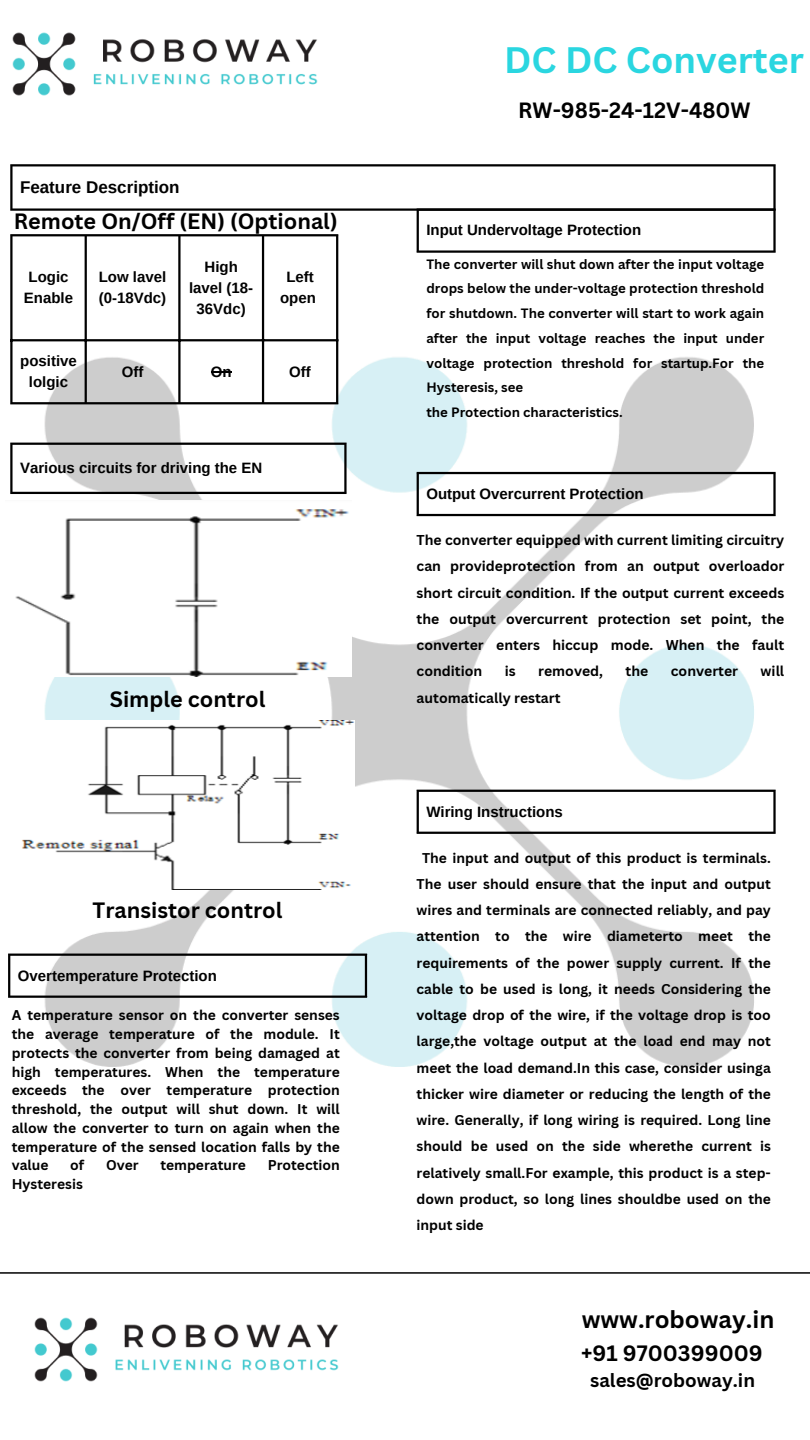
<style>
.page{position:relative;width:810px;height:1440px;background:#fff}
.page>*{position:absolute;margin:0;border:0;box-sizing:border-box;transform-origin:0 0}
.t1{font:700 35.8px "Canva Sans";color:#2ad6e0}
.t2{font:700 23.8px "Canva Sans";color:#000}
.t3{font:700 21.6px "Canva Sans";color:#000}
.t4{font:700 21.5px "Canva Sans";color:#000}
.t5{font:700 18.6px "Canva Sans";color:#000}
.t6{font:700 17px "Arimo";color:#000}
.t7{font:700 15px/21px "Arimo";color:#000;text-align:center}
.t8{font:700 13.9px/26.2px "Canva Sans";color:#000;text-align:justify}
.t9{font:700 13.8px/26.2px "Canva Sans";color:#000;text-align:justify}
.t10{font:700 13.2px/24.8px "Canva Sans";color:#000;text-align:justify}
</style>
<div class="page">
<img style="left:8px;top:211px;width:768px;height:856px">
<hr style="left:211px;top:371px;width:21px;height:2px;background:#000">
<hr style="left:10px;top:236px;width:3px;height:166px;background:#000">
<hr style="left:85px;top:236px;width:2px;height:166px;background:#000">
<hr style="left:178px;top:236px;width:3px;height:166px;background:#000">
<hr style="left:262px;top:236px;width:2px;height:166px;background:#000">
<hr style="left:336px;top:236px;width:2px;height:166px;background:#000">
<hr style="left:10px;top:234px;width:328px;height:2px;background:#000">
<hr style="left:10px;top:339px;width:328px;height:2px;background:#000">
<hr style="left:10px;top:402px;width:328px;height:2px;background:#000">
<hr style="left:10px;top:166px;width:3px;height:42px;background:#000">
<hr style="left:773px;top:166px;width:3px;height:42px;background:#000">
<hr style="left:10px;top:164px;width:766px;height:2px;background:#000">
<hr style="left:10px;top:208px;width:766px;height:3px;background:#000">
<hr style="left:417px;top:211px;width:2px;height:39px;background:#000">
<hr style="left:773px;top:211px;width:3px;height:39px;background:#000">
<hr style="left:417px;top:250px;width:359px;height:3px;background:#000">
<hr style="left:417px;top:474px;width:2px;height:40px;background:#000">
<hr style="left:773px;top:474px;width:3px;height:40px;background:#000">
<hr style="left:417px;top:472px;width:359px;height:2px;background:#000">
<hr style="left:417px;top:514px;width:359px;height:2px;background:#000">
<hr style="left:417px;top:792px;width:2px;height:40px;background:#000">
<hr style="left:773px;top:792px;width:3px;height:40px;background:#000">
<hr style="left:417px;top:790px;width:359px;height:2px;background:#000">
<hr style="left:417px;top:832px;width:359px;height:2px;background:#000">
<hr style="left:10px;top:445px;width:3px;height:47px;background:#000">
<hr style="left:344px;top:445px;width:3px;height:47px;background:#000">
<hr style="left:10px;top:443px;width:337px;height:2px;background:#000">
<hr style="left:10px;top:492px;width:337px;height:2px;background:#000">
<hr style="left:8px;top:956px;width:2px;height:40px;background:#000">
<hr style="left:365px;top:956px;width:2px;height:40px;background:#000">
<hr style="left:8px;top:954px;width:359px;height:2px;background:#000">
<hr style="left:8px;top:996px;width:359px;height:2px;background:#000">
<img style="left:13px;top:32px;width:304px;height:64px">
<hr style="left:0;top:1272px;width:810px;height:2px;background:#000">
<img style="left:34px;top:1317px;width:305px;height:65px">
<img style="left:8px;top:500px;width:344px;height:176px">
<img style="left:21px;top:720px;width:333px;height:170px">
<p class="t6" style="left:20px;top:178px;width:161px">Feature Description</p>
<p class="t3" style="left:14px;top:206px;width:325px">Remote On/Off (EN) (Optional)</p>
<p class="t7" style="left:29px;top:266px;width:41px">Logic</p>
<h1 class="t7" style="left:24px;top:287px;width:51px">Enable</h1>
<h2 class="t7" style="left:99px;top:266px;width:69px;text-align:left">Low lavel (0-18Vdc)</h2>
<p class="t7" style="left:189px;top:256px;width:66px">High lavel (18-<br>36Vdc)</p>
<p class="t7" style="left:280px;top:266px;width:37px">Left open</p>
<h3 class="t7" style="left:20px;top:350px;width:58px">positive lolgic</h3>
<p class="t7" style="left:122px;top:361px;width:23px">Off</p>
<p class="t7" style="left:211px;top:361px;width:22px">On</p>
<p class="t7" style="left:289px;top:361px;width:23px">Off</p>
<p class="t7" style="left:20px;top:457px;width:244px">Various circuits for driving the EN</p>
<h3 class="t3" style="left:110px;top:684px;width:157px">Simple control</h3>
<p class="t3" style="left:93px;top:895px;width:191px">Transistor control</p>
<p class="t7" style="left:18px;top:965px;width:201px">Overtemperature Protection</p>
<h3 class="t9" style="left:12px;top:1006px;width:330px;line-height:18.8px">A temperature sensor on the converter senses the average temperature of the module. It protects the converter from being damaged at high temperatures. When the temperature exceeds the over temperature protection threshold, the output will shut down. It will allow the converter to turn on again when the temperature of the sensed location falls by the value</h3>
<h3 class="t9" style="left:70px;top:1152px;width:15px">of</h3>
<h3 class="t9" style="left:106px;top:1152px;width:34px">Over</h3>
<h3 class="t9" style="left:160px;top:1152px;width:87px">temperature</h3>
<h3 class="t9" style="left:268px;top:1152px;width:74px">Protection</h3>
<h3 class="t9" style="left:12px;top:1171px;width:73px">Hysteresis</h3>
<p class="t1" style="left:504px;top:35px;width:301px">DC DC Converter</p>
<p class="t4" style="left:518px;top:95px;width:234px">RW-985-24-12V-480W</p>
<p class="t7" style="left:426px;top:220px;width:216px">Input Undervoltage Protection</p>
<p class="t10" style="left:426px;top:251px;width:339px">The converter will shut down after the input voltage drops below the under-voltage protection threshold for shutdown. The converter will start to work again after the input voltage reaches the input under voltage protection threshold for startup.For the Hysteresis, see</p>
<p class="t10" style="left:426px;top:400px;width:198px">the Protection characteristics.</p>
<p class="t7" style="left:426px;top:483px;width:219px">Output Overcurrent Protection</p>
<p class="t8" style="left:417px;top:527px;width:369px">The converter equipped with current limiting circuitry can provideprotection from an output overloador short circuit condition. If the output current exceeds the output overcurrent protection set point, the converter enters hiccup mode. When the fault condition</p>
<p class="t8" style="left:505px;top:658px;width:12px">is</p>
<p class="t8" style="left:538px;top:658px;width:66px">removed,</p>
<p class="t8" style="left:626px;top:658px;width:24px">the</p>
<p class="t8" style="left:671px;top:658px;width:69px">converter</p>
<p class="t8" style="left:761px;top:658px;width:25px">will</p>
<p class="t8" style="left:417px;top:684px;width:145px">automatically restart</p>
<p class="t7" style="left:426px;top:801px;width:138px">Wiring Instructions</p>
<p class="t9" style="left:417px;top:844px;width:356px;text-indent:5px">The input and output of this product is terminals.<br>The user should ensure that the input and output wires and terminals are connected reliably, and pay attention to the wire diameterto meet the requirements of the power supply current. If the cable to be used is long, it needs Considering the voltage drop of the wire, if the voltage drop is too large,the voltage output at the load end may not meet the load demand.In this case, consider usinga thicker wire diameter or reducing the length of the wire. Generally, if long wiring is required. Long line should be used on the side wherethe current is relatively small.For example, this product is a step&shy;down product, so long lines shouldbe used on the input side</p>
<h2 class="t2" style="left:582px;top:1303px;width:194px">www.roboway.in</h2>
<h3 class="t3" style="left:581px;top:1337px;width:183px">+91 9700399009</h3>
<h3 class="t5" style="left:590px;top:1367px;width:166px">sales@roboway.in</h3>
</div>
